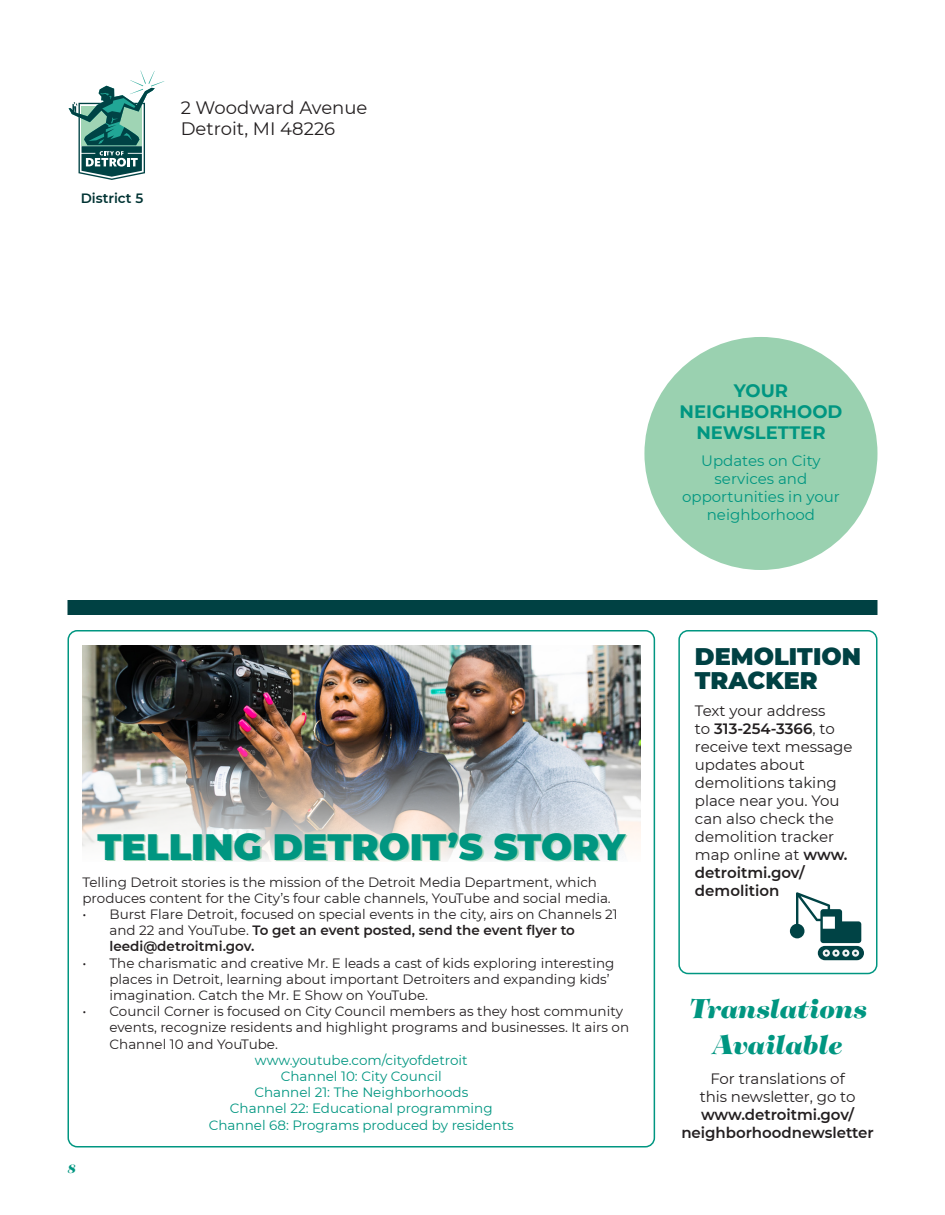
<style>
.page{position:relative;width:945px;height:1215px;background:#fff}
.page>*{position:absolute;margin:0;border:0;box-sizing:border-box;transform-origin:0 0}
.t1{font:900 36.6px "Montserrat";color:#009681}
.t2{font:italic 900 30px "Tenez";letter-spacing:-.005em;color:#009681}
.t3{font:900 24px/24.2px "Montserrat";color:#004143}
.t4{font:18px "Montserrat";color:#231f20}
.t5{font:700 18px/21px "Montserrat";color:#009681;text-align:center}
.t6{font:15px/18px "Montserrat";color:#231f20}
.t7{font:600 15px/18px "Montserrat";letter-spacing:-.005em;color:#231f20;text-align:center}
.t8{font:15px/18px "Montserrat";color:#009681;text-align:center}
.t9{font:italic 900 15px "Tenez";color:#009681}
.t10{font:13.5px/16.2px "Montserrat";color:#231f20}
.t11{font:13.5px "Montserrat";color:#009681}
.t12{font:600 13.5px "Montserrat";color:#033}
.s1{font-weight:600}
.s2{font-weight:400}
</style>
<div class="page">
<img style="left:82px;top:645px;width:558px;height:216px">
<div style="left:68px;top:600px;width:810px;height:15px;background:#004143"></div>
<svg style="left:69px;top:70px;width:95px;height:110px"></svg>
<div style="left:68px;top:630px;width:587px;height:518px;border:2px solid #009681;border-radius:9px"></div>
<div style="left:678px;top:630px;width:200px;height:344px;border:2px solid #009681;border-radius:9px"></div>
<svg style="left:790px;top:892px;width:71px;height:51px"></svg>
<div style="left:818px;top:946px;width:46px;height:14px;background:#004345;border-radius:7px"></div>
<svg style="left:823px;top:949px;width:36px;height:8px"></svg>
<div style="left:644px;top:337px;width:233px;height:233px;background:#9ad1b0;border-radius:50%"></div>
<p class="t12" style="left:81px;top:189px;width:64px">District 5</p>
<p class="t4" style="left:181px;top:95px;width:188px">2 Woodward Avenue</p>
<p class="t4" style="left:181px;top:117px;width:156px">Detroit, MI 48226</p>
<p class="t1" style="left:98px;top:819px;width:529px">TELLING DETROIT’S STORY</p>
<p class="t10" style="left:82px;top:873px;width:530px">Telling Detroit stories is the mission of the Detroit Media Department, which produces content for the City’s four cable channels, YouTube and social media.</p>
<p class="t10" style="left:110px;top:906px;width:510px;text-indent:-27px">• Burst Flare Detroit, focused on special events in the city, airs on Channels 21 and 22 and YouTube. <span class="s1">To get an event posted, send the event flyer to leedi@detroitmi.gov.</span></p>
<p class="t10" style="left:110px;top:954px;width:506px;text-indent:-27px">• The charismatic and creative Mr. E leads a cast of kids exploring interesting places in Detroit, learning about important Detroiters and expanding kids’ imagination. Catch the Mr. E Show on YouTube.</p>
<p class="t10" style="left:110px;top:1003px;width:521px;text-indent:-27px">• Council Corner is focused on City Council members as they host community events, recognize residents and highlight programs and businesses. It airs on<br>Channel 10 and YouTube.</p>
<p class="t11" style="left:255px;top:1051px;width:214px">www.youtube.com/cityofdetroit</p>
<p class="t11" style="left:281px;top:1067px;width:163px">Channel 10: City Council</p>
<p class="t11" style="left:254px;top:1083px;width:215px">Channel 21: The Neighborhoods</p>
<p class="t11" style="left:230px;top:1099px;width:264px">Channel 22: Educational programming</p>
<p class="t11" style="left:209px;top:1115px;width:307px">Channel 68: Programs produced by residents</p>
<p class="t9" style="left:68px;top:1157px;width:10px">8</p>
<p class="t5" style="left:734px;top:379px;width:56px">YOUR</p>
<p class="t5" style="left:680px;top:400px;width:164px">NEIGHBORHOOD<br>NEWSLETTER</p>
<p class="t8" style="left:682px;top:451px;width:159px">Updates on City services and opportunities in your neighborhood</p>
<p class="t3" style="left:695px;top:643px;width:168px">DEMOLITION<br>TRACKER</p>
<p class="t6" style="left:695px;top:701px;width:159px">Text your address<br>to <span class="s1">313-254-3366</span>, to receive text message updates about demolitions taking place near you. You can also check the demolition tracker map online at <span class="s1">www. detroitmi.gov/ demolition</span></p>
<p class="t2" style="left:688px;top:987px;width:180px">Translations</p>
<p class="t2" style="left:713px;top:1023px;width:132px">Available</p>
<p class="t7" style="left:681px;top:1069px;width:194px"><span class="s2">For translations of<br>this newsletter, go to </span>www.detroitmi.gov/ neighborhoodnewsletter</p>
</div>
